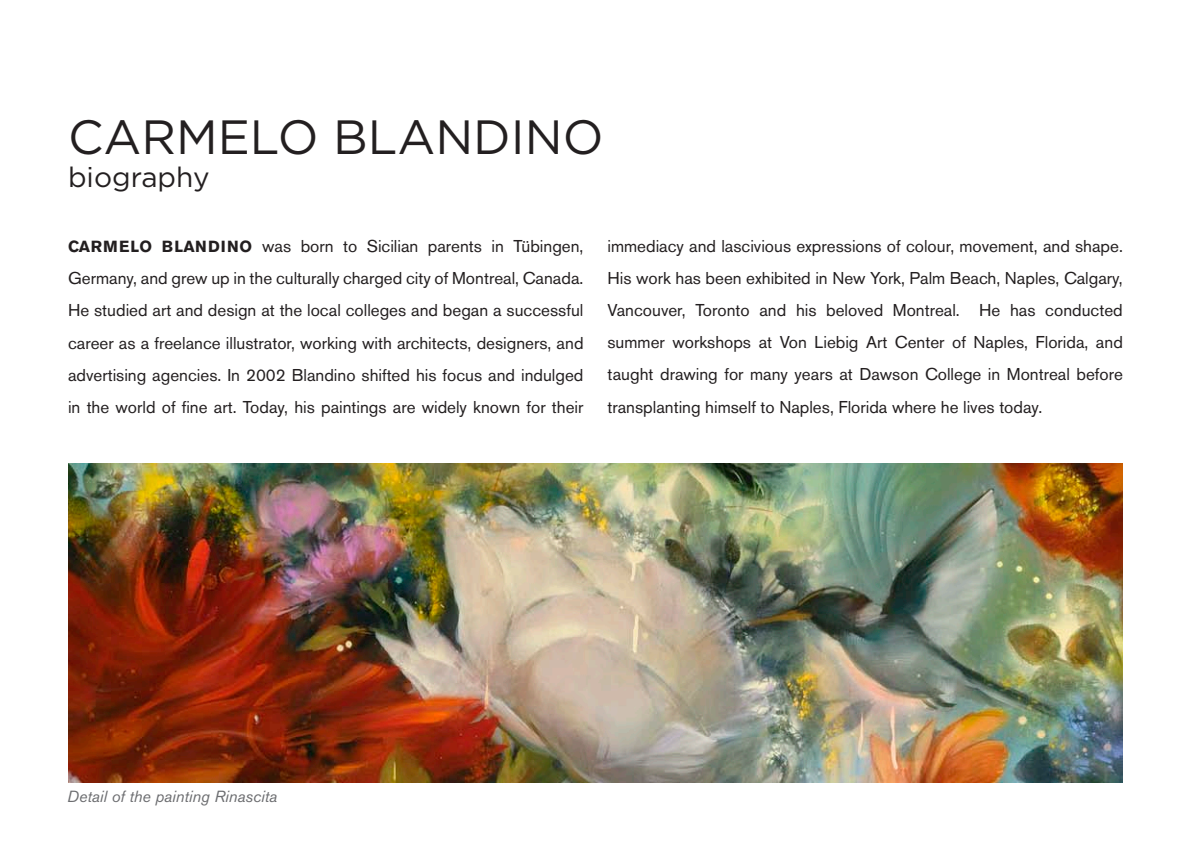
<style>
.page{position:relative;width:1191px;height:851px;background:#fff}
.page>*{position:absolute;margin:0;border:0;box-sizing:border-box;transform-origin:0 0}
.t1{font:48px "Gotham";color:#231f20}
.t2{font:28px "Gotham";color:#231f20}
.t3{font:17px/32px "Akzidenz Grotesk BE";color:#231f20;text-align:justify}
.t4{font:italic 16px "Akzidenz Grotesk BE";color:#6c6d70}
.s1{font-weight:700;font-size:16px}
</style>
<div class="page">
<img style="left:68px;top:463px;width:1055px;height:319px">
<p class="t1" style="left:68px;top:110px;width:537px">CARMELO BLANDINO</p>
<p class="t2" style="left:68px;top:162px;width:143px">biography</p>
<p class="t3" style="left:68px;top:230px;width:517px"><span class="s1">CARMELO BLANDINO</span> was born to Sicilian parents in Tübingen, Germany, and grew up in the culturally charged city of Montreal, Canada.<br>He studied art and design at the local colleges and began a successful career as a freelance illustrator, working with architects, designers, and advertising agencies. In 2002 Blandino shifted his focus and indulged in the world of fine art. Today, his paintings are widely known for their</p>
<p class="t3" style="left:607px;top:230px;width:517px">immediacy and lascivious expressions of colour, movement, and shape.<br>His work has been exhibited in New York, Palm Beach, Naples, Calgary, Vancouver, Toronto and his beloved Montreal. He has conducted summer workshops at Von Liebig Art Center of Naples, Florida, and taught drawing for many years at Dawson College in Montreal before transplanting himself to Naples, Florida where he lives today.</p>
<p class="t4" style="left:67px;top:786px;width:212px">Detail of the painting Rinascita</p>
</div>
